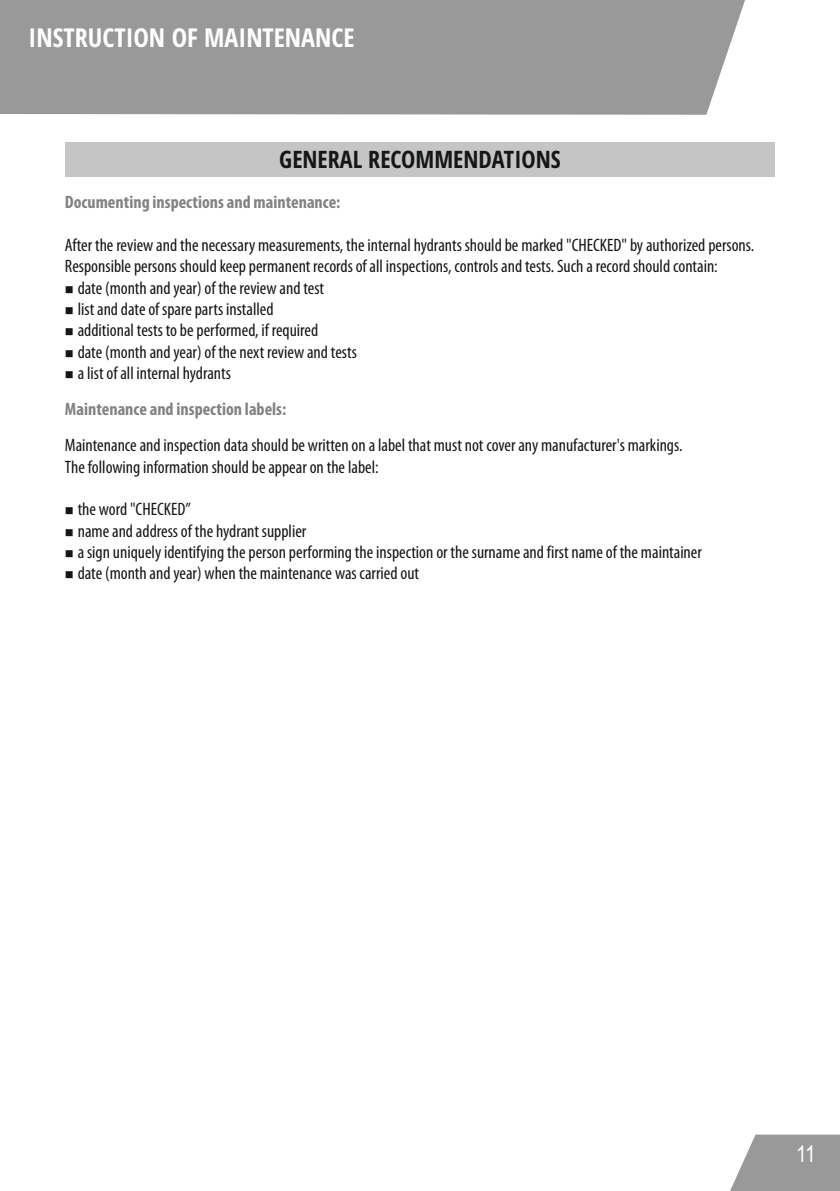
<style>
.page{position:relative;width:840px;height:1191px;background:#fff}
.page>*{position:absolute;margin:0;border:0;box-sizing:border-box;transform-origin:0 0}
.t1{font:700 condensed 26px "Open Sans";color:#fff}
.t2{font:700 condensed 24px "Open Sans";color:#151616}
.t3{font:23.2px "Arial Narrow";color:#fff}
.t4{font:condensed 18px/21.4px "Myriad Pro";color:#151616}
.t5{font:700 condensed 18px/36.2px "Myriad Pro";color:#818281}
.s1{color:#151616}
.s2{font-weight:400;color:#151616}
</style>
<div class="page">
<svg style="left:730px;top:1134px;width:109px;height:57px;background:#a5a5a5"></svg>
<div style="left:0;top:0;width:745px;height:115px;background:#999"></div>
<div style="left:65px;top:142px;width:709px;height:34px;background:#c5c5c5"></div>
<h1 class="t1" style="left:29px;top:27px;width:327px">INSTRUCTION OF MAINTENANCE</h1>
<h2 class="t2" style="left:279px;top:149px;width:283px">GENERAL RECOMMENDATIONS</h2>
<p class="t5" style="left:65px;top:185px;width:277px">Documenting inspections and maintenance:</p>
<p class="t4" style="left:65px;top:236px;width:690px">After the review and the necessary measurements, the internal hydrants should be marked "CHECKED" by authorized persons.<br>Responsible persons should keep permanent records of all inspections, controls and tests. Such a record should contain:</p>
<p class="t4" style="left:65px;top:279px;width:260px">■ date (month and year) of the review and test</p>
<p class="t4" style="left:65px;top:300px;width:210px">■ list and date of spare parts installed</p>
<p class="t4" style="left:65px;top:321px;width:254px">■ additional tests to be performed, if required</p>
<p class="t4" style="left:65px;top:342px;width:293px">■ date (month and year) of the next review and tests</p>
<p class="t5" style="left:65px;top:356px;width:223px"><span class="s1">■</span> <span class="s2">a list of all internal hydrants<br></span>Maintenance and inspection labels:</p>
<p class="t4" style="left:65px;top:436px;width:618px">Maintenance and inspection data should be written on a label that must not cover any manufacturer's markings.<br>The following information should be appear on the label:</p>
<p class="t4" style="left:65px;top:500px;width:127px">■ the word "CHECKED”</p>
<p class="t4" style="left:65px;top:521px;width:243px">■ name and address of the hydrant supplier</p>
<p class="t4" style="left:65px;top:543px;width:638px">■ a sign uniquely identifying the person performing the inspection or the surname and first name of the maintainer</p>
<p class="t4" style="left:65px;top:564px;width:355px">■ date (month and year) when the maintenance was carried out</p>
<p class="t3" style="left:795px;top:1145px;width:21px">11</p>
</div>
